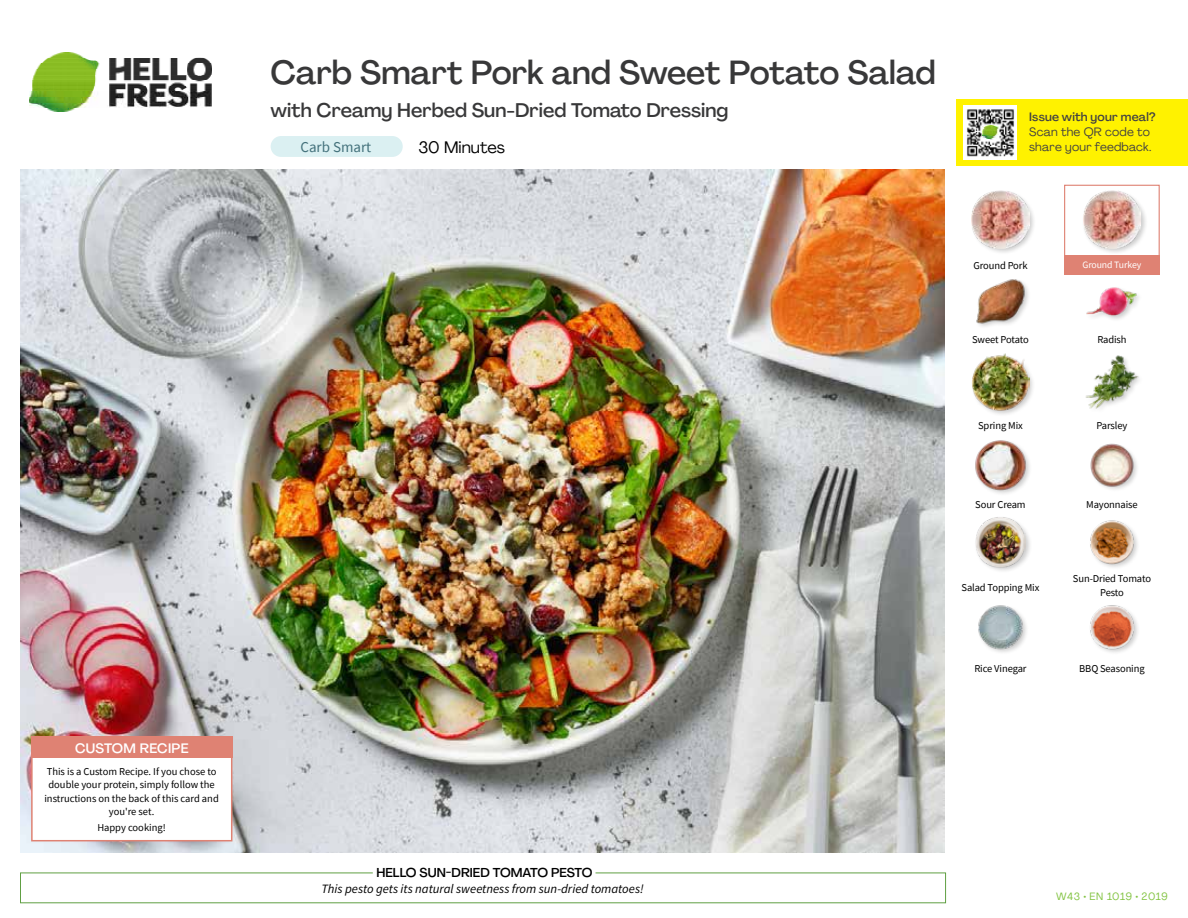
<style>
.page{position:relative;width:1188px;height:918px;background:#fff}
.page>*{position:absolute;margin:0;border:0;box-sizing:border-box;transform-origin:0 0}
.t1{font:500 33px "Agrandir";letter-spacing:-.005em;color:#383839}
.t2{font:500 19.5px "Agrandir";color:#383839}
.t3{font:16.5px "Agrandir";color:#000}
.t4{font:15px "Source Sans Pro";color:#43717b}
.t5{font:500 13.5px "Agrandir";letter-spacing:.02em;color:#fff}
.t6{font:italic 12.75px "Source Sans Pro";color:#000}
.t7{font:500 12.75px "Agrandir";color:#000}
.t8{font:12px/15px "Agrandir";letter-spacing:.02em;color:#414042}
.t9{font:500 12px "Agrandir";letter-spacing:.02em;color:#414042}
.t10{font:10.5px/13.5px "Source Sans Pro";letter-spacing:-.01em;color:#000;text-align:center}
.t11{font:10.5px "Agrandir";letter-spacing:.045em;color:#82c341}
.t12{font:9.75px "Source Sans Pro";letter-spacing:-.01em;color:#fff}
</style>
<div class="page">
<img style="left:30px;top:53px;width:181px;height:59px">
<div style="left:20px;top:873px;width:926px;height:30px;border:1px solid #609f43"></div>
<div style="left:373px;top:865px;width:223px;height:15px;background:#fff"></div>
<img style="left:21px;top:170px;width:924px;height:682px">
<div style="left:271px;top:136px;width:132px;height:21px;background:#dbf0f2;border-radius:10px"></div>
<img style="left:1090px;top:605px;width:48px;height:48px">
<img style="left:978px;top:605px;width:49px;height:48px">
<img style="left:1090px;top:520px;width:48px;height:47px">
<div style="left:974px;top:516px;width:59px;height:58px;background:#000;opacity:.2"></div>
<img style="left:975px;top:517px;width:51px;height:50px">
<img style="left:1090px;top:443px;width:47px;height:47px">
<img style="left:975px;top:440px;width:54px;height:54px">
<img style="left:1085px;top:355px;width:54px;height:54px">
<div style="left:971px;top:353px;width:64px;height:64px;background:#000;opacity:.2"></div>
<img style="left:972px;top:354px;width:57px;height:57px">
<img style="left:1083px;top:274px;width:58px;height:45px">
<img style="left:976px;top:279px;width:53px;height:48px">
<div style="left:1082px;top:189px;width:66px;height:67px;background:#000;opacity:.2"></div>
<img style="left:1083px;top:191px;width:58px;height:57px">
<div style="left:970px;top:189px;width:66px;height:67px;background:#000;opacity:.2"></div>
<img style="left:972px;top:191px;width:57px;height:57px">
<div style="left:1064px;top:185px;width:96px;height:72px;border:1px solid #df8273"></div>
<div style="left:1064px;top:255px;width:96px;height:19px;background:#df8273"></div>
<div style="left:31px;top:737px;width:201px;height:104px;background:#fff;border:2px solid #df8273"></div>
<div style="left:31px;top:737px;width:202px;height:21px;background:#df8273"></div>
<div style="left:956px;top:99px;width:232px;height:67px;background:#fff200"></div>
<img style="left:964px;top:106px;width:52px;height:54px">
<svg style="left:982px;top:125px;width:16px;height:14px"></svg>
<p class="t5" style="left:75px;top:739px;width:115px">CUSTOM RECIPE</p>
<p class="t10" style="left:44px;top:764px;width:176px">This is a Custom Recipe. If you chose to double your protein, simply follow the instructions on the back of this card and you're set.</p>
<p class="t10" style="left:97px;top:820px;width:70px">Happy cooking!</p>
<h1 class="t1" style="left:271px;top:52px;width:667px">Carb Smart Pork and Sweet Potato Salad</h1>
<h2 class="t2" style="left:271px;top:98px;width:459px">with Creamy Herbed Sun-Dried Tomato Dressing</h2>
<h3 class="t4" style="left:300px;top:138px;width:72px">Carb Smart</h3>
<h3 class="t3" style="left:418px;top:137px;width:88px">30 Minutes</h3>
<p class="t9" style="left:1029px;top:109px;width:128px">Issue with your meal?</p>
<p class="t8" style="left:1029px;top:124px;width:124px">Scan the QR code to share your feedback.</p>
<p class="t10" style="left:973px;top:259px;width:56px">Ground Pork</p>
<p class="t12" style="left:1082px;top:259px;width:60px">Ground Turkey</p>
<p class="t10" style="left:972px;top:332px;width:58px">Sweet Potato</p>
<p class="t10" style="left:1097px;top:332px;width:31px">Radish</p>
<p class="t10" style="left:978px;top:419px;width:46px">Spring Mix</p>
<p class="t10" style="left:1096px;top:419px;width:32px">Parsley</p>
<p class="t10" style="left:975px;top:498px;width:52px">Sour Cream</p>
<p class="t10" style="left:1086px;top:498px;width:53px">Mayonnaise</p>
<p class="t10" style="left:962px;top:580px;width:79px">Salad Topping Mix</p>
<p class="t10" style="left:1073px;top:572px;width:80px">Sun-Dried Tomato<br>Pesto</p>
<p class="t10" style="left:974px;top:662px;width:54px">Rice Vinegar</p>
<p class="t10" style="left:1079px;top:662px;width:67px">BBQ Seasoning</p>
<p class="t7" style="left:377px;top:864px;width:217px">HELLO SUN-DRIED TOMATO PESTO</p>
<p class="t6" style="left:321px;top:881px;width:324px">This pesto gets its natural sweetness from sun-dried tomatoes!</p>
<p class="t11" style="left:1056px;top:890px;width:113px">W43 • EN 1019 • 2019</p>
</div>
